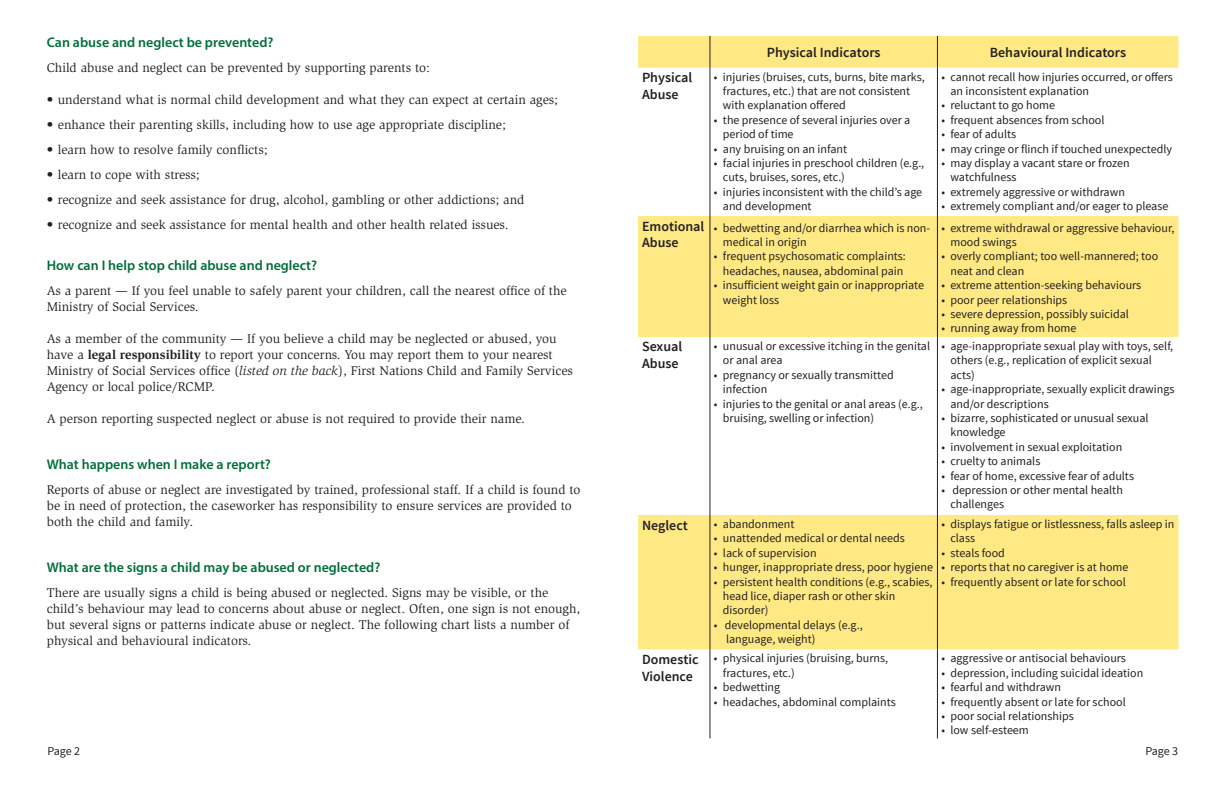
<style>
.page{position:relative;width:1224px;height:792px;background:#fff}
.page>*{position:absolute;margin:0;border:0;box-sizing:border-box;transform-origin:0 0}
.Sub-Headings{font:600 14px "Myriad Pro";color:#006f3c}
.t1{font:600 14px/16.8px "Source Sans Pro";color:#231f20}
.Bullet_text{font:13px/16px "Slimbach Std";color:#231f20}
.Table_Headings{font:12px/14.4px "Source Sans Pro";color:#231f20}
.s1{font-weight:700}
.s2{font-style:italic}
</style>
<div class="page">
<svg style="left:638px;top:36px;width:541px;height:613px"></svg>
<hr style="left:710px;top:36px;width:1px;height:32px;background:#231f20">
<hr style="left:937px;top:36px;width:1px;height:32px;background:#231f20">
<hr style="left:710px;top:68px;width:1px;height:148px;background:#231f20">
<hr style="left:937px;top:68px;width:1px;height:148px;background:#231f20">
<hr style="left:710px;top:216px;width:1px;height:121px;background:#231f20">
<hr style="left:937px;top:216px;width:1px;height:121px;background:#231f20">
<hr style="left:710px;top:337px;width:1px;height:178px;background:#231f20">
<hr style="left:937px;top:337px;width:1px;height:178px;background:#231f20">
<hr style="left:710px;top:515px;width:1px;height:134px;background:#231f20">
<hr style="left:937px;top:515px;width:1px;height:134px;background:#231f20">
<hr style="left:710px;top:649px;width:1px;height:89px;background:#231f20">
<hr style="left:937px;top:649px;width:1px;height:89px;background:#231f20">
<p class="Sub-Headings" style="left:47px;top:33px;width:228px">Can abuse and neglect be prevented?</p>
<p class="Bullet_text" style="left:47px;top:59px;width:385px">Child abuse and neglect can be prevented by supporting parents to:</p>
<p class="Bullet_text" style="left:47px;top:91px;width:513px">• understand what is normal child development and what they can expect at certain ages;</p>
<p class="Bullet_text" style="left:47px;top:116px;width:461px">• enhance their parenting skills, including how to use age appropriate discipline;</p>
<p class="Bullet_text" style="left:47px;top:141px;width:222px">• learn how to resolve family conflicts;</p>
<p class="Bullet_text" style="left:47px;top:166px;width:154px">• learn to cope with stress;</p>
<p class="Bullet_text" style="left:47px;top:191px;width:479px">• recognize and seek assistance for drug, alcohol, gambling or other addictions; and</p>
<p class="Bullet_text" style="left:47px;top:216px;width:463px">• recognize and seek assistance for mental health and other health related issues.</p>
<p class="Sub-Headings" style="left:47px;top:257px;width:272px">How can I help stop child abuse and neglect?</p>
<p class="Bullet_text" style="left:47px;top:283px;width:521px">As a parent — If you feel unable to safely parent your children, call the nearest office of the<br>Ministry of Social Services.</p>
<p class="Bullet_text" style="left:47px;top:331px;width:528px">As a member of the community — If you believe a child may be neglected or abused, you have a <span class="s1">legal responsibility</span> to report your concerns. You may report them to your nearest Ministry of Social Services office (<span class="s2">listed on the back</span>), First Nations Child and Family Services Agency or local police/RCMP.</p>
<p class="Bullet_text" style="left:47px;top:411px;width:480px">A person reporting suspected neglect or abuse is not required to provide their name.</p>
<p class="Sub-Headings" style="left:47px;top:455px;width:226px">What happens when I make a report?</p>
<p class="Bullet_text" style="left:47px;top:482px;width:535px">Reports of abuse or neglect are investigated by trained, professional staff. If a child is found to be in need of protection, the caseworker has responsibility to ensure services are provided to both the child and family.</p>
<p class="Sub-Headings" style="left:47px;top:558px;width:335px">What are the signs a child may be abused or neglected?</p>
<p class="Bullet_text" style="left:47px;top:584px;width:535px">There are usually signs a child is being abused or neglected. Signs may be visible, or the child’s behaviour may lead to concerns about abuse or neglect. Often, one sign is not enough, but several signs or patterns indicate abuse or neglect. The following chart lists a number of physical and behavioural indicators.</p>
<p class="Table_Headings" style="left:47px;top:744px;width:34px">Page 2</p>
<p class="t1" style="left:767px;top:44px;width:115px">Physical Indicators</p>
<p class="t1" style="left:990px;top:44px;width:138px">Behavioural Indicators</p>
<p class="t1" style="left:642px;top:70px;width:52px">Physical<br>Abuse</p>
<p class="Table_Headings" style="left:723px;top:70px;width:203px;text-indent:-9px">• injuries (bruises, cuts, burns, bite marks, fractures, etc.) that are not consistent with explanation offered</p>
<p class="Table_Headings" style="left:723px;top:113px;width:189px;text-indent:-9px">• the presence of several injuries over a period of time</p>
<p class="Table_Headings" style="left:714px;top:142px;width:135px">• any bruising on an infant</p>
<p class="Table_Headings" style="left:723px;top:156px;width:203px;text-indent:-9px">• facial injuries in preschool children (e.g., cuts, bruises, sores, etc.)</p>
<p class="Table_Headings" style="left:723px;top:185px;width:201px;text-indent:-9px">• injuries inconsistent with the child’s age and development</p>
<p class="t1" style="left:642px;top:218px;width:64px;line-height:16.3px">Emotional<br>Abuse</p>
<p class="Table_Headings" style="left:723px;top:221px;width:209px;text-indent:-9px">• bedwetting and/or diarrhea which is non&shy;medical in origin</p>
<p class="Table_Headings" style="left:714px;top:249px;width:194px;text-align:center">• frequent psychosomatic complaints: headaches, nausea, abdominal pain</p>
<p class="Table_Headings" style="left:723px;top:278px;width:203px;text-indent:-9px">• insufficient weight gain or inappropriate weight loss</p>
<p class="t1" style="left:642px;top:339px;width:42px">Sexual<br>Abuse</p>
<p class="Table_Headings" style="left:723px;top:339px;width:209px;text-indent:-9px">• unusual or excessive itching in the genital or anal area</p>
<p class="Table_Headings" style="left:723px;top:368px;width:172px;text-indent:-9px">• pregnancy or sexually transmitted infection</p>
<p class="Table_Headings" style="left:723px;top:397px;width:201px;text-indent:-9px">• injuries to the genital or anal areas (e.g., bruising, swelling or infection)</p>
<p class="t1" style="left:642px;top:517px;width:47px">Neglect</p>
<p class="Table_Headings" style="left:714px;top:517px;width:82px">• abandonment</p>
<p class="Table_Headings" style="left:714px;top:531px;width:192px">• unattended medical or dental needs</p>
<p class="Table_Headings" style="left:714px;top:546px;width:104px">• lack of supervision</p>
<p class="Table_Headings" style="left:714px;top:560px;width:221px">• hunger, inappropriate dress, poor hygiene</p>
<p class="Table_Headings" style="left:723px;top:575px;width:211px;text-indent:-9px">• persistent health conditions (e.g., scabies, head lice, diaper rash or other skin disorder)</p>
<p class="Table_Headings" style="left:714px;top:618px;width:150px">• developmental delays (e.g.,</p>
<p class="Table_Headings" style="left:726px;top:632px;width:91px">language, weight)</p>
<p class="t1" style="left:642px;top:651px;width:58px">Domestic<br>Violence</p>
<p class="Table_Headings" style="left:723px;top:651px;width:167px;text-indent:-9px">• physical injuries (bruising, burns, fractures, etc.)</p>
<p class="Table_Headings" style="left:714px;top:680px;width:68px">• bedwetting</p>
<p class="Table_Headings" style="left:714px;top:695px;width:183px">• headaches, abdominal complaints</p>
<p class="Table_Headings" style="left:950px;top:70px;width:224px;text-indent:-9px">• cannot recall how injuries occurred, or offers an inconsistent explanation</p>
<p class="Table_Headings" style="left:941px;top:99px;width:115px">• reluctant to go home</p>
<p class="Table_Headings" style="left:941px;top:113px;width:165px">• frequent absences from school</p>
<p class="Table_Headings" style="left:941px;top:127px;width:76px">• fear of adults</p>
<p class="Table_Headings" style="left:941px;top:142px;width:232px">• may cringe or flinch if touched unexpectedly</p>
<p class="Table_Headings" style="left:950px;top:156px;width:181px;text-indent:-9px">• may display a vacant stare or frozen watchfulness</p>
<p class="Table_Headings" style="left:941px;top:185px;width:185px">• extremely aggressive or withdrawn</p>
<p class="Table_Headings" style="left:941px;top:199px;width:228px">• extremely compliant and/or eager to please</p>
<p class="Table_Headings" style="left:950px;top:221px;width:226px;text-indent:-9px">• extreme withdrawal or aggressive behaviour, mood swings</p>
<p class="Table_Headings" style="left:950px;top:249px;width:209px;text-indent:-9px">• overly compliant; too well-mannered; too neat and clean</p>
<p class="Table_Headings" style="left:941px;top:278px;width:201px">• extreme attention-seeking behaviours</p>
<p class="Table_Headings" style="left:941px;top:293px;width:127px">• poor peer relationships</p>
<p class="Table_Headings" style="left:941px;top:307px;width:189px">• severe depression, possibly suicidal</p>
<p class="Table_Headings" style="left:941px;top:321px;width:136px">• running away from home</p>
<p class="Table_Headings" style="left:950px;top:339px;width:224px;text-indent:-9px">• age-inappropriate sexual play with toys, self, others (e.g., replication of explicit sexual acts)</p>
<p class="Table_Headings" style="left:950px;top:382px;width:226px;text-indent:-9px">• age-inappropriate, sexually explicit drawings and/or descriptions</p>
<p class="Table_Headings" style="left:950px;top:411px;width:200px;text-indent:-9px">• bizarre, sophisticated or unusual sexual knowledge</p>
<p class="Table_Headings" style="left:941px;top:440px;width:182px">• involvement in sexual exploitation</p>
<p class="Table_Headings" style="left:941px;top:454px;width:100px">• cruelty to animals</p>
<p class="Table_Headings" style="left:941px;top:469px;width:194px">• fear of home, excessive fear of adults</p>
<p class="Table_Headings" style="left:950px;top:483px;width:174px;text-indent:-9px">• depression or other mental health challenges</p>
<p class="Table_Headings" style="left:950px;top:517px;width:225px;text-indent:-9px">• displays fatigue or listlessness, falls asleep in class</p>
<p class="Table_Headings" style="left:941px;top:546px;width:65px">• steals food</p>
<p class="Table_Headings" style="left:941px;top:560px;width:188px">• reports that no caregiver is at home</p>
<p class="Table_Headings" style="left:941px;top:575px;width:186px">• frequently absent or late for school</p>
<p class="Table_Headings" style="left:941px;top:651px;width:186px">• aggressive or antisocial behaviours</p>
<p class="Table_Headings" style="left:941px;top:666px;width:203px">• depression, including suicidal ideation</p>
<p class="Table_Headings" style="left:941px;top:680px;width:121px">• fearful and withdrawn</p>
<p class="Table_Headings" style="left:941px;top:695px;width:186px">• frequently absent or late for school</p>
<p class="Table_Headings" style="left:941px;top:709px;width:134px">• poor social relationships</p>
<p class="Table_Headings" style="left:941px;top:723px;width:89px">• low self-esteem</p>
<p class="Table_Headings" style="left:1145px;top:744px;width:34px">Page 3</p>
</div>
